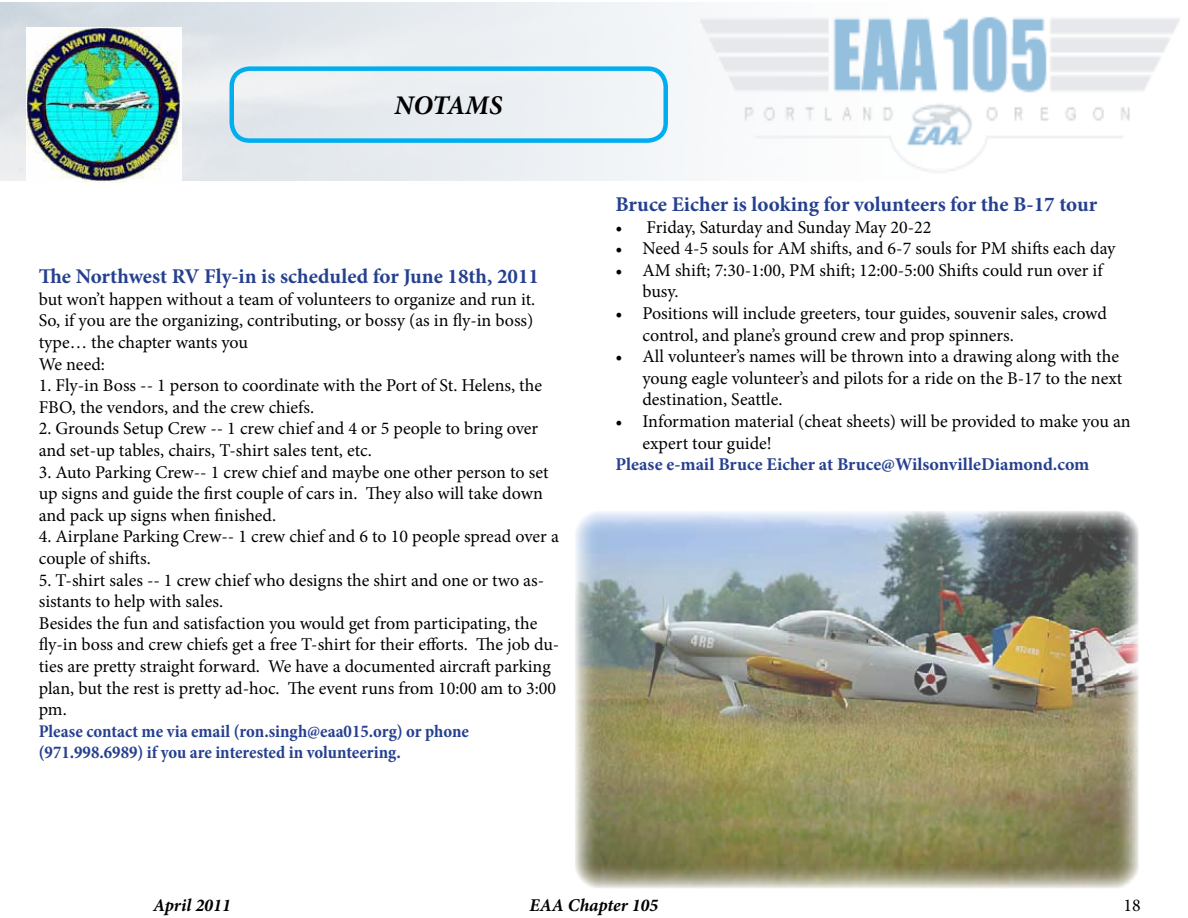
<style>
.page{position:relative;width:1188px;height:918px;background:#fff}
.page>*{position:absolute;margin:0;border:0;box-sizing:border-box;transform-origin:0 0}
.t1{font:italic 700 27px "Minion Pro";color:#000}
.t2{font:700 21px "Minion Pro";color:#25408f}
.t3{font:18px/21.6px "Minion Pro";color:#000}
.t4{font:700 condensed 18px/21.6px "Minion Pro";color:#25408f}
.t5{font:700 18px "Minion Pro";color:#25408f}
.t6{font:italic 700 18px "Minion Pro";color:#000}
</style>
<div class="page">
<img style="left:0;top:2px;width:1180px;height:178px">
<img style="left:26px;top:27px;width:156px;height:155px">
<div style="left:230px;top:66px;width:438px;height:77px;border:4px solid #00aeef;border-radius:18px"></div>
<img style="left:575px;top:511px;width:564px;height:377px">
<h1 class="t1" style="left:395px;top:87px;width:109px">NOTAMS</h1>
<p class="t2" style="left:39px;top:262px;width:502px">The Northwest RV Fly-in is scheduled for June 18th, 2011</p>
<p class="t3" style="left:39px;top:288px;width:498px">but won’t happen without a team of volunteers to organize and run it.<br>So, if you are the organizing, contributing, or bossy (as in fly-in boss) type… the chapter wants you<br>We need:</p>
<p class="t3" style="left:39px;top:375px;width:505px">1. Fly-in Boss -- 1 person to coordinate with the Port of St. Helens, the<br>FBO, the vendors, and the crew chiefs.</p>
<p class="t3" style="left:39px;top:418px;width:501px">2. Grounds Setup Crew -- 1 crew chief and 4 or 5 people to bring over and set-up tables, chairs, T-shirt sales tent, etc.</p>
<p class="t3" style="left:39px;top:461px;width:511px">3. Auto Parking Crew-- 1 crew chief and maybe one other person to set up signs and guide the first couple of cars in. They also will take down and pack up signs when finished.</p>
<p class="t3" style="left:39px;top:526px;width:522px">4. Airplane Parking Crew-- 1 crew chief and 6 to 10 people spread over a couple of shifts.</p>
<p class="t3" style="left:39px;top:569px;width:522px">5. T-shirt sales -- 1 crew chief who designs the shirt and one or two as&shy;sistants to help with sales.<br>Besides the fun and satisfaction you would get from participating, the fly-in boss and crew chiefs get a free T-shirt for their efforts. The job du&shy;ties are pretty straight forward. We have a documented aircraft parking plan, but the rest is pretty ad-hoc. The event runs from 10:00 am to 3:00 pm.</p>
<p class="t4" style="left:39px;top:720px;width:432px">Please contact me via email (ron.singh@eaa015.org) or phone (971.998.6989) if you are interested in volunteering.</p>
<p class="t2" style="left:615px;top:190px;width:483px">Bruce Eicher is looking for volunteers for the B-17 tour</p>
<p class="t3" style="left:615px;top:216px;width:317px">• Friday, Saturday and Sunday May 20-22</p>
<p class="t3" style="left:615px;top:238px;width:502px">• Need 4-5 souls for AM shifts, and 6-7 souls for PM shifts each day</p>
<p class="t3" style="left:642px;top:259px;width:462px;text-indent:-27px">• AM shift; 7:30-1:00, PM shift; 12:00-5:00 Shifts could run over if busy.</p>
<p class="t3" style="left:642px;top:303px;width:466px;text-indent:-27px">• Positions will include greeters, tour guides, souvenir sales, crowd control, and plane’s ground crew and prop spinners.</p>
<p class="t3" style="left:642px;top:346px;width:481px;text-indent:-27px">• All volunteer’s names will be thrown into a drawing along with the young eagle volunteer’s and pilots for a ride on the B-17 to the next destination, Seattle.</p>
<p class="t3" style="left:642px;top:411px;width:490px;text-indent:-27px">• Information material (cheat sheets) will be provided to make you an expert tour guide!</p>
<p class="t5" style="left:615px;top:452px;width:476px">Please e-mail Bruce Eicher at Bruce@WilsonvilleDiamond.com</p>
<p class="t6" style="left:153px;top:892px;width:79px">April 2011</p>
<p class="t6" style="left:530px;top:892px;width:130px">EAA Chapter 105</p>
<p class="t3" style="left:1123px;top:895px;width:19px">18</p>
</div>
